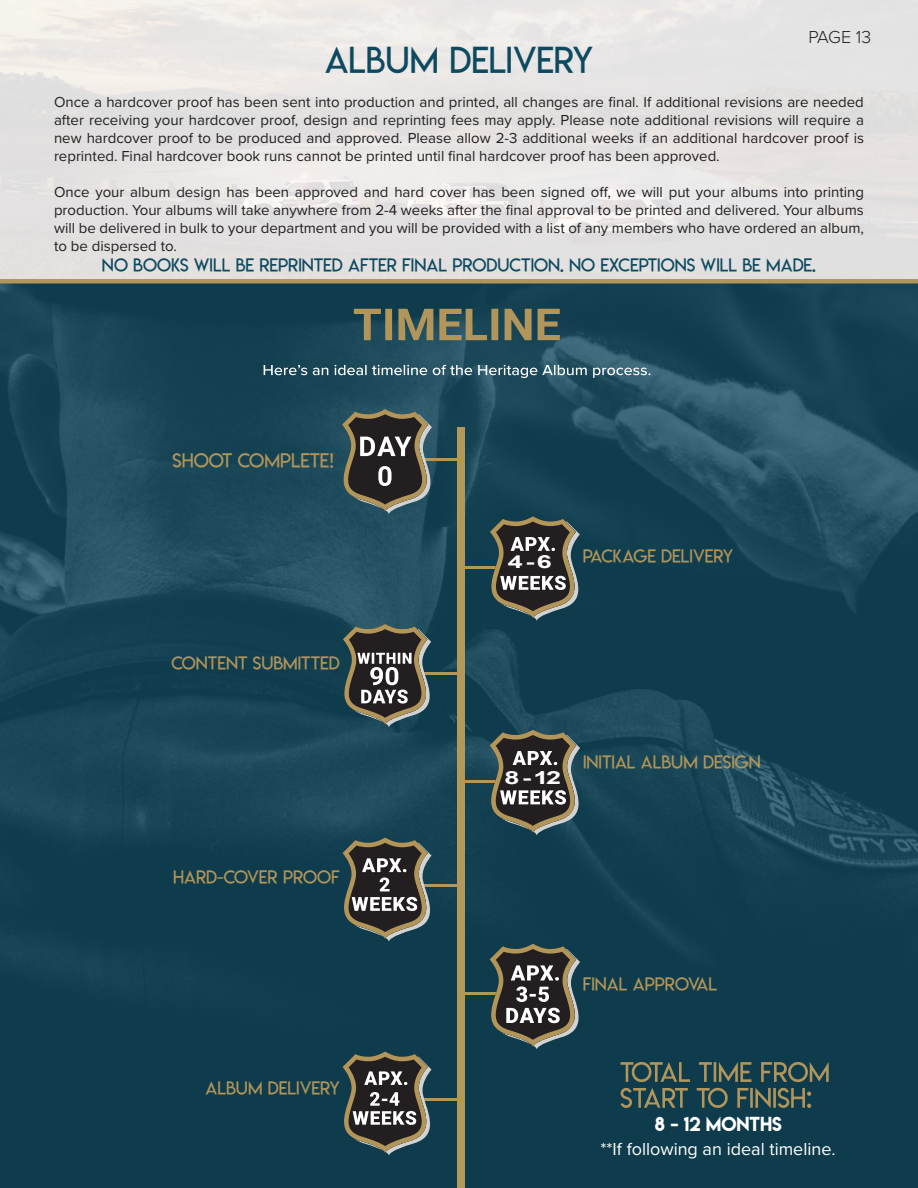
<style>
.page{position:relative;width:918px;height:1188px;background:#fff}
.page>*{position:absolute;margin:0;border:0;box-sizing:border-box;transform-origin:0 0}
.t1{font:36px "Lemon Milklight";color:#0d495f}
.t2{font:19.5px "Lemon Milklight";color:#b1955a}
.t3{font:18px "Lemon Milklight";color:#b1955a}
.t4{font:18px "Lemon Milklight";color:#0d495f}
.t5{font:18px "Proxima Nova";color:#fff}
.t6{font:18px "Lemon Milk";color:#fff}
.t7{font:700 18px "Arial";color:#fff;scale:1.5 1}
.t8{font:300 18px "Proxima Nova";letter-spacing:-.02em;color:#231f20}
.t9{font:15px/18px "Proxima Nova";color:#231f20;text-align:justify}
</style>
<div class="page">
<img style="left:0;top:284px;width:918px;height:904px">
<div style="left:457px;top:428px;width:8px;height:760px;background:#b4975a"></div>
<svg style="left:264px;top:365px;width:386px;height:13px"></svg>
<svg style="left:354px;top:309px;width:206px;height:31px"></svg>
<hr style="left:408px;top:458px;width:52px;height:3px;background:#b2975a">
<svg style="left:332px;top:409px;width:110px;height:105px"></svg>
<hr style="left:460px;top:566px;width:53px;height:2px;background:#b2975a">
<hr style="left:408px;top:672px;width:52px;height:3px;background:#b2975a">
<hr style="left:460px;top:780px;width:53px;height:2px;background:#b2975a">
<hr style="left:408px;top:885px;width:52px;height:2px;background:#b2975a">
<hr style="left:460px;top:992px;width:53px;height:3px;background:#b2975a">
<hr style="left:408px;top:1099px;width:52px;height:2px;background:#b2975a">
<svg style="left:332px;top:1052px;width:110px;height:103px"></svg>
<svg style="left:332px;top:838px;width:110px;height:103px"></svg>
<svg style="left:479px;top:730px;width:112px;height:105px"></svg>
<svg style="left:480px;top:516px;width:110px;height:105px"></svg>
<svg style="left:479px;top:944px;width:112px;height:105px"></svg>
<svg style="left:333px;top:624px;width:108px;height:103px"></svg>
<svg style="left:621px;top:1088px;width:190px;height:20px"></svg>
<svg style="left:621px;top:1062px;width:208px;height:20px"></svg>
<div style="left:0;top:279px;width:918px;height:5px;background:#b1955a"></div>
<p class="t8" style="left:808px;top:24px;width:64px">PAGE 13</p>
<p class="t1" style="left:325px;top:38px;width:270px">ALBUM DELIVERY</p>
<p class="t9" style="left:54px;top:92px;width:812px">Once a hardcover proof has been sent into production and printed, all changes are final. If additional revisions are needed after receiving your hardcover proof, design and reprinting fees may apply. Please note additional revisions will require a new hardcover proof to be produced and approved. Please allow 2-3 additional weeks if an additional hardcover proof is reprinted. Final hardcover book runs cannot be printed until final hardcover proof has been approved.</p>
<p class="t9" style="left:54px;top:182px;width:812px">Once your album design has been approved and hard cover has been signed off, we will put your albums into printing production. Your albums will take anywhere from 2-4 weeks after the final approval to be printed and delivered. Your albums will be delivered in bulk to your department and you will be provided with a list of any members who have ordered an album, to be dispersed to.</p>
<p class="t4" style="left:102px;top:254px;width:716px">NO BOOKS WILL BE REPRINTED AFTER FINAL PRODUCTION. NO EXCEPTIONS WILL BE MADE.</p>
<p class="t2" style="left:173px;top:449px;width:163px">SHOOT COMPLETE!</p>
<p class="t3" style="left:172px;top:652px;width:170px">CONTENT SUBMITTED</p>
<p class="t3" style="left:173px;top:866px;width:168px">HARD-COVER PROOF</p>
<p class="t3" style="left:206px;top:1077px;width:136px">ALBUM DELIVERY</p>
<p class="t7" style="left:508px;top:549px;width:31px">4 - 6</p>
<p class="t3" style="left:583px;top:545px;width:152px">PACKAGE DELIVERY</p>
<p class="t7" style="left:505px;top:765px;width:39px">8 - 12</p>
<p class="t3" style="left:583px;top:751px;width:179px">INITIAL ALBUM DESIGN</p>
<p class="t3" style="left:583px;top:973px;width:136px">FINAL APPROVAL</p>
<p class="t6" style="left:655px;top:1111px;width:129px">8 - 12 MONTHS</p>
<p class="t5" style="left:600px;top:1136px;width:237px">**If following an ideal timeline.</p>
</div>
